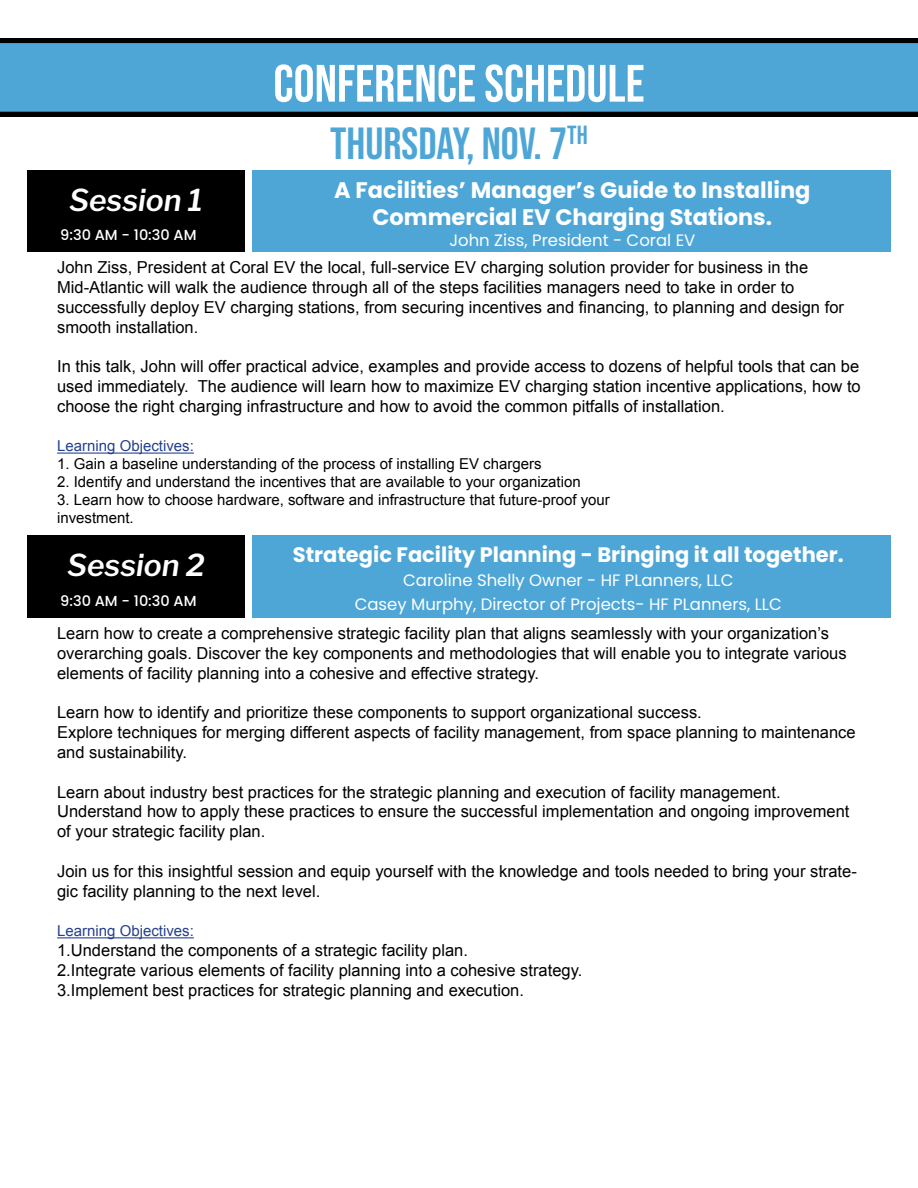
<style>
.page{position:relative;width:918px;height:1188px;background:#fff}
.page>*{position:absolute;margin:0;border:0;box-sizing:border-box;transform-origin:0 0}
.t1{font:52.5px "Bebas Neue";color:#fff}
.t2{font:45px "Bebas Neue";color:#4ea6d7}
.t3{font:italic 600 30px "Libre Franklin";color:#fff}
.t4{font:700 22.5px/27px "Poppins";color:#fff;text-align:center}
.t5{font:700 21px "Poppins";color:#fff}
.t6{font:16.5px/19.8px "Arial";color:#000}
.t7{font:16.5px "Poppins";color:#fff}
.t8{font:15px/18px "Arial";color:#000}
.t9{font:15px "Arial";color:#25408f}
.t10{font:500 14.55px "Poppins";color:#fff}
</style>
<div class="page">
<div style="left:0;top:38px;width:918px;height:79px;background:#000"></div>
<div style="left:0;top:43px;width:918px;height:69px;background:#4ea6d7"></div>
<hr style="left:57px;top:937px;width:137px;height:1px;background:#25408f">
<div style="left:27px;top:536px;width:218px;height:82px;background:#000"></div>
<div style="left:252px;top:536px;width:639px;height:82px;background:#4ea6d7"></div>
<hr style="left:57px;top:453px;width:137px;height:1px;background:#25408f">
<div style="left:27px;top:171px;width:218px;height:81px;background:#000"></div>
<div style="left:252px;top:171px;width:639px;height:81px;background:#4ea6d7"></div>
<h3 class="t3" style="left:69px;top:182px;width:135px">Session 1</h3>
<p class="t10" style="left:60px;top:227px;width:138px">9:30 AM - 10:30 AM</p>
<h1 class="t1" style="left:273px;top:54px;width:373px">CONFERENCE SCHEDULE</h1>
<h2 class="t2" style="left:330px;top:118px;width:259px">THURSDAY, NOV. 7<sup>TH</sup></h2>
<h3 class="t4" style="left:334px;top:177px;width:478px">A Facilities’ Manager’s Guide to Installing<br>Commercial EV Charging Stations.</h3>
<p class="t7" style="left:449px;top:231px;width:247px">John Ziss, President - Coral EV</p>
<p class="t6" style="left:57px;top:258px;width:788px">John Ziss, President at Coral EV the local, full-service EV charging solution provider for business in the Mid-Atlantic will walk the audience through all of the steps facilities managers need to take in order to successfully deploy EV charging stations, from securing incentives and financing, to planning and design for smooth installation.</p>
<p class="t6" style="left:57px;top:357px;width:805px;text-align:justify">In this talk, John will offer practical advice, examples and provide access to dozens of helpful tools that can be used immediately. The audience will learn how to maximize EV charging station incentive applications, how to choose the right charging infrastructure and how to avoid the common pitfalls of installation.</p>
<p class="t9" style="left:57px;top:436px;width:138px">Learning Objectives:</p>
<p class="t8" style="left:57px;top:455px;width:486px">1. Gain a baseline understanding of the process of installing EV chargers</p>
<p class="t8" style="left:57px;top:473px;width:525px">2. Identify and understand the incentives that are available to your organization</p>
<p class="t8" style="left:57px;top:491px;width:554px">3. Learn how to choose hardware, software and infrastructure that future-proof your investment.</p>
<h3 class="t3" style="left:67px;top:547px;width:139px">Session 2</h3>
<p class="t5" style="left:293px;top:542px;width:552px">Strategic Facility Planning - Bringing it all together.</p>
<p class="t7" style="left:403px;top:570px;width:332px">Caroline Shelly Owner - HF PLanners, LLC</p>
<p class="t10" style="left:60px;top:592px;width:138px">9:30 AM - 10:30 AM</p>
<p class="t7" style="left:355px;top:594px;width:429px">Casey Murphy, Director of Projects- HF PLanners, LLC</p>
<p class="t6" style="left:57px;top:624px;width:791px">Learn how to create a comprehensive strategic facility plan that aligns seamlessly with your organization’s overarching goals. Discover the key components and methodologies that will enable you to integrate various elements of facility planning into a cohesive and effective strategy.</p>
<p class="t6" style="left:57px;top:703px;width:800px">Learn how to identify and prioritize these components to support organizational success.<br>Explore techniques for merging different aspects of facility management, from space planning to maintenance and sustainability.</p>
<p class="t6" style="left:57px;top:782px;width:794px">Learn about industry best practices for the strategic planning and execution of facility management.<br>Understand how to apply these practices to ensure the successful implementation and ongoing improvement of your strategic facility plan.</p>
<p class="t6" style="left:57px;top:861px;width:801px">Join us for this insightful session and equip yourself with the knowledge and tools needed to bring your strate&shy;gic facility planning to the next level.</p>
<p class="t9" style="left:57px;top:921px;width:138px">Learning Objectives:</p>
<p class="t6" style="left:57px;top:941px;width:527px">1.Understand the components of a strategic facility plan.<br>2.Integrate various elements of facility planning into a cohesive strategy.<br>3.Implement best practices for strategic planning and execution.</p>
</div>
